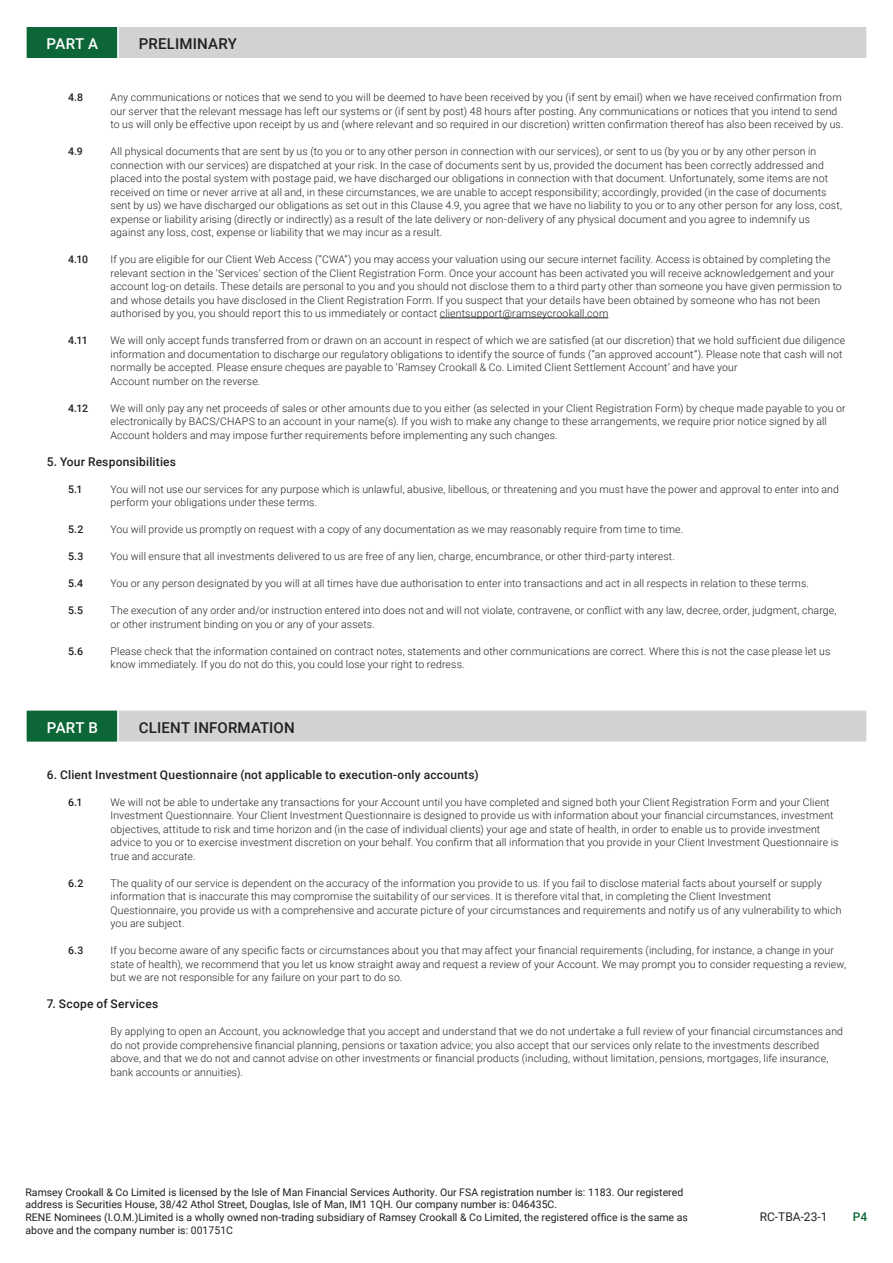
<style>
.page{position:relative;width:893px;height:1263px;background:#fff}
.page>*{position:absolute;margin:0;border:0;box-sizing:border-box;transform-origin:0 0}
.t1{font:500 15px "Roboto";letter-spacing:.01em;color:#231f20}
.t2{font:500 15px "Roboto";letter-spacing:.015em;color:#fff}
.t3{font:500 12px "Roboto";letter-spacing:.015em;color:#231f20}
.t4{font:12px "Roboto";color:#231f20}
.t5{font:500 12px "Roboto";color:#0c6638}
.t6{font:300 10.5px/13.5px "Roboto";letter-spacing:.015em;color:#231f20}
.t7{font:10.5px/12.6px "Roboto";color:#231f20}
.t8{font:500 10.5px "Roboto";color:#231f20}
</style>
<div class="page">
<hr style="left:440px;top:318px;width:168px;height:1px;background:#231f20">
<div style="left:25px;top:26px;width:843px;height:34px;background:#d1d2d4;border:2px solid #fff"></div>
<div style="left:25px;top:26px;width:94px;height:34px;background:#0c6638;border:2px solid #fff"></div>
<div style="left:25px;top:709px;width:843px;height:34px;background:#d1d2d4;border:2px solid #fff"></div>
<div style="left:25px;top:709px;width:94px;height:34px;background:#0c6638;border:2px solid #fff"></div>
<h1 class="t2" style="left:46px;top:33px;width:53px">PART A</h1>
<h1 class="t1" style="left:139px;top:33px;width:99px">PRELIMINARY</h1>
<p class="t8" style="left:68px;top:90px;width:17px">4.8</p>
<p class="t6" style="left:111px;top:90px;width:735px">Any communications or notices that we send to you will be deemed to have been received by you (if sent by email) when we have received confirmation from our server that the relevant message has left our systems or (if sent by post) 48 hours after posting. Any communications or notices that you intend to send to us will only be effective upon receipt by us and (where relevant and so required in our discretion) written confirmation thereof has also been received by us.</p>
<p class="t8" style="left:68px;top:144px;width:16px">4.9</p>
<p class="t6" style="left:111px;top:144px;width:733px">All physical documents that are sent by us (to you or to any other person in connection with our services), or sent to us (by you or by any other person in connection with our services) are dispatched at your risk. In the case of documents sent by us, provided the document has been correctly addressed and placed into the postal system with postage paid, we have discharged our obligations in connection with that document. Unfortunately, some items are not received on time or never arrive at all and, in these circumstances, we are unable to accept responsibility; accordingly, provided (in the case of documents sent by us) we have discharged our obligations as set out in this Clause 4.9, you agree that we have no liability to you or to any other person for any loss, cost, expense or liability arising (directly or indirectly) as a result of the late delivery or non-delivery of any physical document and you agree to indemnify us against any loss, cost, expense or liability that we may incur as a result.</p>
<p class="t8" style="left:68px;top:252px;width:22px">4.10</p>
<p class="t6" style="left:111px;top:252px;width:733px">If you are eligible for our Client Web Access (“CWA”) you may access your valuation using our secure internet facility. Access is obtained by completing the relevant section in the ‘Services’ section of the Client Registration Form. Once your account has been activated you will receive acknowledgement and your account log-on details. These details are personal to you and you should not disclose them to a third party other than someone you have given permission to and whose details you have disclosed in the Client Registration Form. If you suspect that your details have been obtained by someone who has not been authorised by you, you should report this to us immediately or contact clientsupport@ramseycrookall.com</p>
<p class="t8" style="left:68px;top:333px;width:21px">4.11</p>
<p class="t6" style="left:111px;top:333px;width:736px">We will only accept funds transferred from or drawn on an account in respect of which we are satisfied (at our discretion) that we hold sufficient due diligence information and documentation to discharge our regulatory obligations to identify the source of funds (“an approved account”). Please note that cash will not normally be accepted. Please ensure cheques are payable to ‘Ramsey Crookall &amp; Co. Limited Client Settlement Account’ and have your<br>Account number on the reverse.</p>
<p class="t8" style="left:68px;top:400px;width:22px">4.12</p>
<p class="t6" style="left:111px;top:401px;width:737px">We will only pay any net proceeds of sales or other amounts due to you either (as selected in your Client Registration Form) by cheque made payable to you or electronically by BACS/CHAPS to an account in your name(s). If you wish to make any change to these arrangements, we require prior notice signed by all<br>Account holders and may impose further requirements before implementing any such changes.</p>
<p class="t3" style="left:47px;top:453px;width:131px">5. Your Responsibilities</p>
<p class="t8" style="left:68px;top:481px;width:16px">5.1</p>
<p class="t6" style="left:111px;top:482px;width:730px">You will not use our services for any purpose which is unlawful, abusive, libellous, or threatening and you must have the power and approval to enter into and perform your obligations under these terms.</p>
<p class="t8" style="left:68px;top:522px;width:17px">5.2</p>
<p class="t6" style="left:111px;top:522px;width:574px">You will provide us promptly on request with a copy of any documentation as we may reasonably require from time to time.</p>
<p class="t8" style="left:68px;top:549px;width:17px">5.3</p>
<p class="t6" style="left:111px;top:549px;width:566px">You will ensure that all investments delivered to us are free of any lien, charge, encumbrance, or other third-party interest.</p>
<p class="t8" style="left:68px;top:576px;width:17px">5.4</p>
<p class="t6" style="left:111px;top:576px;width:700px">You or any person designated by you will at all times have due authorisation to enter into transactions and act in all respects in relation to these terms.</p>
<p class="t8" style="left:68px;top:603px;width:17px">5.5</p>
<p class="t6" style="left:111px;top:603px;width:727px">The execution of any order and/or instruction entered into does not and will not violate, contravene, or conflict with any law, decree, order, judgment, charge, or other instrument binding on you or any of your assets.</p>
<p class="t8" style="left:68px;top:643px;width:17px">5.6</p>
<p class="t6" style="left:111px;top:644px;width:721px">Please check that the information contained on contract notes, statements and other communications are correct. Where this is not the case please let us know immediately. If you do not do this, you could lose your right to redress.</p>
<h1 class="t2" style="left:47px;top:717px;width:53px">PART B</h1>
<h1 class="t1" style="left:139px;top:717px;width:157px">CLIENT INFORMATION</h1>
<p class="t3" style="left:47px;top:766px;width:433px">6. Client Investment Questionnaire (not applicable to execution-only accounts)</p>
<p class="t8" style="left:68px;top:795px;width:16px">6.1</p>
<p class="t6" style="left:111px;top:795px;width:729px">We will not be able to undertake any transactions for your Account until you have completed and signed both your Client Registration Form and your Client Investment Questionnaire. Your Client Investment Questionnaire is designed to provide us with information about your financial circumstances, investment objectives, attitude to risk and time horizon and (in the case of individual clients) your age and state of health, in order to enable us to provide investment advice to you or to exercise investment discretion on your behalf. You confirm that all information that you provide in your Client Investment Questionnaire is true and accurate.</p>
<p class="t8" style="left:68px;top:876px;width:17px">6.2</p>
<p class="t6" style="left:111px;top:876px;width:732px">The quality of our service is dependent on the accuracy of the information you provide to us. If you fail to disclose material facts about yourself or supply information that is inaccurate this may compromise the suitability of our services. It is therefore vital that, in completing the Client Investment Questionnaire, you provide us with a comprehensive and accurate picture of your circumstances and requirements and notify us of any vulnerability to which you are subject.</p>
<p class="t8" style="left:68px;top:943px;width:17px">6.3</p>
<p class="t6" style="left:111px;top:943px;width:737px">If you become aware of any specific facts or circumstances about you that may affect your financial requirements (including, for instance, a change in your state of health), we recommend that you let us know straight away and request a review of your Account. We may prompt you to consider requesting a review, but we are not responsible for any failure on your part to do so.</p>
<p class="t3" style="left:47px;top:996px;width:113px">7. Scope of Services</p>
<p class="t6" style="left:111px;top:1024px;width:734px">By applying to open an Account, you acknowledge that you accept and understand that we do not undertake a full review of your financial circumstances and do not provide comprehensive financial planning, pensions or taxation advice; you also accept that our services only relate to the investments described above, and that we do not and cannot advise on other investments or financial products (including, without limitation, pensions, mortgages, life insurance, bank accounts or annuities).</p>
<p class="t7" style="left:26px;top:1185px;width:664px">Ramsey Crookall &amp; Co Limited is licensed by the Isle of Man Financial Services Authority. Our FSA registration number is: 1183. Our registered address is Securities House, 38/42 Athol Street, Douglas, Isle of Man, IM1 1QH. Our company number is: 046435C.<br>RENE Nominees (I.O.M.)Limited is a wholly owned non-trading subsidiary of Ramsey Crookall &amp; Co Limited, the registered office is the same as above and the company number is: 001751C</p>
<p class="t4" style="left:760px;top:1209px;width:69px">RC-TBA-23-1</p>
<p class="t5" style="left:853px;top:1209px;width:16px">P4</p>
</div>
